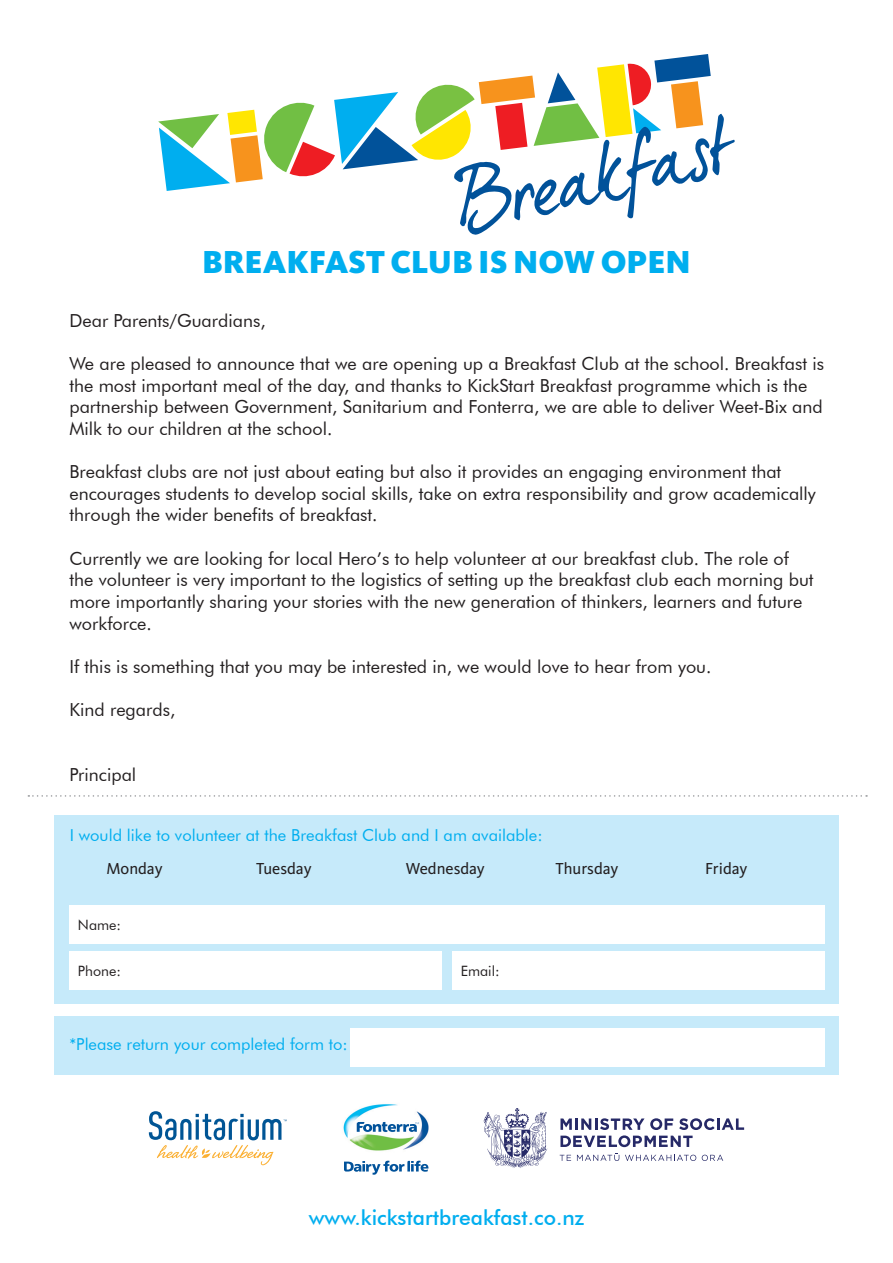
<style>
.page{position:relative;width:893px;height:1263px;background:#fff}
.page>*{position:absolute;margin:0;border:0;box-sizing:border-box;transform-origin:0 0}
.t1{font:900 33px "Kievit OT";color:#00aeef}
.t2{font:500 21px "Futura BT";color:#00aeef}
.t3{font:18px/21.6px "Futura BT";color:#231f20}
.table_body{font:16.5px "Futura BT";color:#00aeef}
.t4{font:16.5px "Kievit OT";color:#231f20}
.table_body-2{font:14.25px "Futura BT";color:#231f20}
</style>
<div class="page">
<div style="left:54px;top:816px;width:785px;height:188px;background:#c6eafa"></div>
<div style="left:69px;top:905px;width:756px;height:39px;background:#fff"></div>
<div style="left:69px;top:951px;width:373px;height:39px;background:#fff"></div>
<div style="left:452px;top:951px;width:373px;height:39px;background:#fff"></div>
<div style="left:54px;top:1016px;width:785px;height:59px;background:#c6eafa"></div>
<div style="left:351px;top:1028px;width:474px;height:39px;background:#fff"></div>
<svg style="left:28px;top:795px;width:839px;height:2px"></svg>
<svg style="left:158px;top:54px;width:577px;height:181px"></svg>
<img style="left:343px;top:1104px;width:86px;height:47px">
<div style="left:356px;top:1121px;width:63px;height:11px;background:#fff"></div>
<svg style="left:357px;top:1122px;width:62px;height:10px"></svg>
<svg style="left:344px;top:1161px;width:84px;height:14px"></svg>
<svg style="left:149px;top:1111px;width:138px;height:54px"></svg>
<svg style="left:484px;top:1108px;width:63px;height:60px"></svg>
<svg style="left:560px;top:1155px;width:11px;height:6px"></svg>
<svg style="left:577px;top:1153px;width:42px;height:8px"></svg>
<svg style="left:702px;top:1155px;width:21px;height:6px"></svg>
<svg style="left:625px;top:1155px;width:71px;height:6px"></svg>
<svg style="left:560px;top:1118px;width:184px;height:29px"></svg>
<p class="t1" style="left:202px;top:242px;width:490px">BREAKFAST CLUB IS NOW OPEN</p>
<p class="t3" style="left:69px;top:310px;width:198px">Dear Parents/Guardians,</p>
<p class="t3" style="left:69px;top:353px;width:756px">We are pleased to announce that we are opening up a Breakfast Club at the school. Breakfast is the most important meal of the day, and thanks to KickStart Breakfast programme which is the partnership between Government, Sanitarium and Fonterra, we are able to deliver Weet-Bix and Milk to our children at the school.</p>
<p class="t3" style="left:69px;top:461px;width:748px">Breakfast clubs are not just about eating but also it provides an engaging environment that encourages students to develop social skills, take on extra responsibility and grow academically through the wider benefits of breakfast.</p>
<p class="t3" style="left:69px;top:547px;width:746px">Currently we are looking for local Hero’s to help volunteer at our breakfast club. The role of the volunteer is very important to the logistics of setting up the breakfast club each morning but more importantly sharing your stories with the new generation of thinkers, learners and future workforce.</p>
<p class="t3" style="left:69px;top:655px;width:643px">If this is something that you may be interested in, we would love to hear from you.</p>
<p class="t3" style="left:69px;top:698px;width:107px">Kind regards,</p>
<p class="t3" style="left:69px;top:763px;width:68px">Principal</p>
<p class="table_body" style="left:70px;top:825px;width:474px">I would like to volunteer at the Breakfast Club and I am available:</p>
<p class="t4" style="left:106px;top:859px;width:58px">Monday</p>
<p class="t4" style="left:256px;top:859px;width:57px">Tuesday</p>
<p class="t4" style="left:406px;top:859px;width:81px">Wednesday</p>
<p class="t4" style="left:555px;top:859px;width:64px">Thursday</p>
<p class="t4" style="left:705px;top:859px;width:44px">Friday</p>
<p class="table_body-2" style="left:78px;top:916px;width:45px">Name:</p>
<p class="table_body-2" style="left:78px;top:962px;width:45px">Phone:</p>
<p class="table_body-2" style="left:461px;top:962px;width:41px">Email:</p>
<p class="table_body" style="left:69px;top:1034px;width:280px">*Please return your completed form to:</p>
<p class="t2" style="left:309px;top:1205px;width:277px">www.kickstartbreakfast.co.nz</p>
</div>
